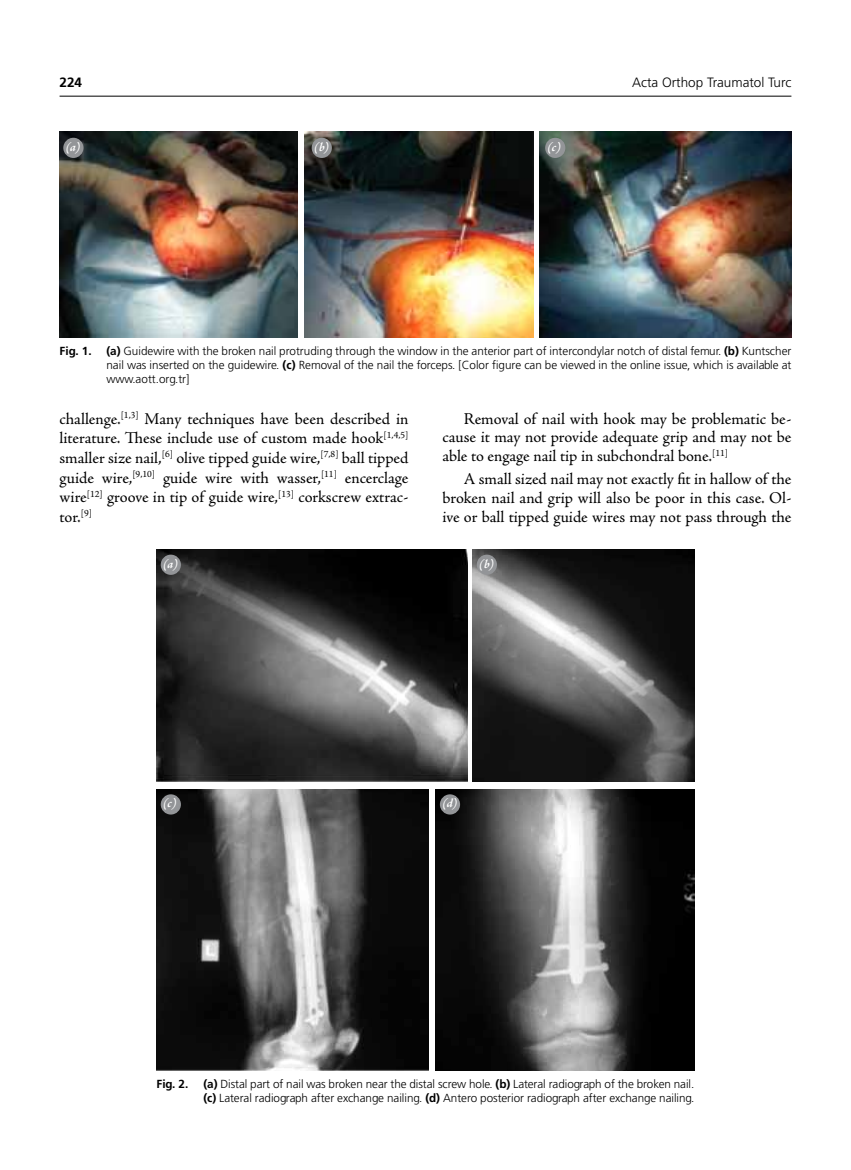
<style>
.page{position:relative;width:851px;height:1170px;background:#fff}
.page>*{position:absolute;margin:0;border:0;box-sizing:border-box;transform-origin:0 0}
.t1{font:16.5px/19.6px "Adobe Jenson Pro";letter-spacing:-.005em;color:#000;text-align:justify}
.t2{font:13.5px "Frutiger Light Nr Tr";color:#000}
.t3{font:13.5px "Frutiger Bold Tr";color:#000}
.t4{font:italic 700 12.75px "Adobe Jenson Pro";color:#fff}
.t5{font:11.7px/14.1px "Frutiger Light Nr Tr";letter-spacing:-.005em;color:#000;text-align:justify}
.t6{font:11.7px "Frutiger Bold Tr";color:#000}
.s1{font-family:"Frutiger Bold Tr"}
</style>
<div class="page">
<hr style="left:60px;top:96px;width:731px;height:1px;background:#000">
<img style="left:539px;top:132px;width:252px;height:206px">
<img style="left:304px;top:132px;width:230px;height:206px">
<img style="left:60px;top:132px;width:238px;height:206px">
<div style="left:63px;top:138px;width:20px;height:20px;background:#939598;border-radius:50%"></div>
<div style="left:311px;top:138px;width:21px;height:20px;background:#939598;border-radius:50%"></div>
<div style="left:545px;top:138px;width:20px;height:20px;background:#939598;border-radius:50%"></div>
<img style="left:435px;top:789px;width:259px;height:281px">
<img style="left:156px;top:789px;width:273px;height:281px">
<img style="left:472px;top:550px;width:222px;height:231px">
<img style="left:156px;top:550px;width:311px;height:231px">
<div style="left:161px;top:554px;width:20px;height:21px;background:#939598;border-radius:50%"></div>
<div style="left:161px;top:794px;width:20px;height:20px;background:#939598;border-radius:50%"></div>
<div style="left:476px;top:554px;width:21px;height:21px;background:#939598;border-radius:50%"></div>
<div style="left:440px;top:794px;width:20px;height:20px;background:#939598;border-radius:50%"></div>
<p class="t3" style="left:60px;top:74px;width:24px">224</p>
<p class="t2" style="left:632px;top:74px;width:161px">Acta Orthop Traumatol Turc</p>
<p class="t4" style="left:65px;top:140px;width:18px">(a)</p>
<p class="t4" style="left:314px;top:140px;width:18px">(b)</p>
<p class="t4" style="left:547px;top:140px;width:17px">(c)</p>
<p class="t6" style="left:60px;top:344px;width:34px">Fig. 1.</p>
<p class="t5" style="left:106px;top:344px;width:686px"><span class="s1">(a)</span> Guidewire with the broken nail protruding through the window in the anterior part of intercondylar notch of distal femur. <span class="s1">(b)</span> Kuntscher nail was inserted on the guidewire. <span class="s1">(c)</span> Removal of the nail the forceps. [Color figure can be viewed in the online issue, which is available at www.aott.org.tr]</p>
<p class="t1" style="left:60px;top:409px;width:350px">challenge.<sup>[1,3]</sup> Many techniques have been described in literature. These include use of custom made hook<sup>[1,4,5] </sup>smaller size nail,<sup>[6]</sup> olive tipped guide wire,<sup>[7,8]</sup> ball tipped guide wire,<sup>[9,10]</sup> guide wire with wasser,<sup>[11]</sup> encerclage wire<sup>[12]</sup> groove in tip of guide wire,<sup>[13]</sup> corkscrew extrac&shy;tor.<sup>[9]</sup></p>
<p class="t1" style="left:442px;top:409px;width:350px;line-height:18.8px;text-indent:21px">Removal of nail with hook may be problematic be&shy;cause it may not provide adequate grip and may not be able to engage nail tip in subchondral bone.<sup>[11]</sup></p>
<p class="t1" style="left:442px;top:470px;width:350px;line-height:18.8px;text-indent:21px">A small sized nail may not exactly fit in hallow of the broken nail and grip will also be poor in this case. Ol&shy;ive or ball tipped guide wires may not pass through the</p>
<p class="t4" style="left:163px;top:556px;width:18px">(a)</p>
<p class="t4" style="left:163px;top:796px;width:17px">(c)</p>
<p class="t4" style="left:479px;top:556px;width:18px">(b)</p>
<p class="t4" style="left:442px;top:796px;width:18px">(d)</p>
<p class="t6" style="left:156px;top:1076px;width:33px">Fig. 2.</p>
<p class="t5" style="left:203px;top:1076px;width:492px"><span class="s1">(a)</span> Distal part of nail was broken near the distal screw hole. <span class="s1">(b)</span> Lateral radiograph of the broken nail. <span class="s1">(c)</span> Lateral radiograph after exchange nailing. <span class="s1">(d)</span> Antero posterior radiograph after exchange nailing.</p>
</div>
